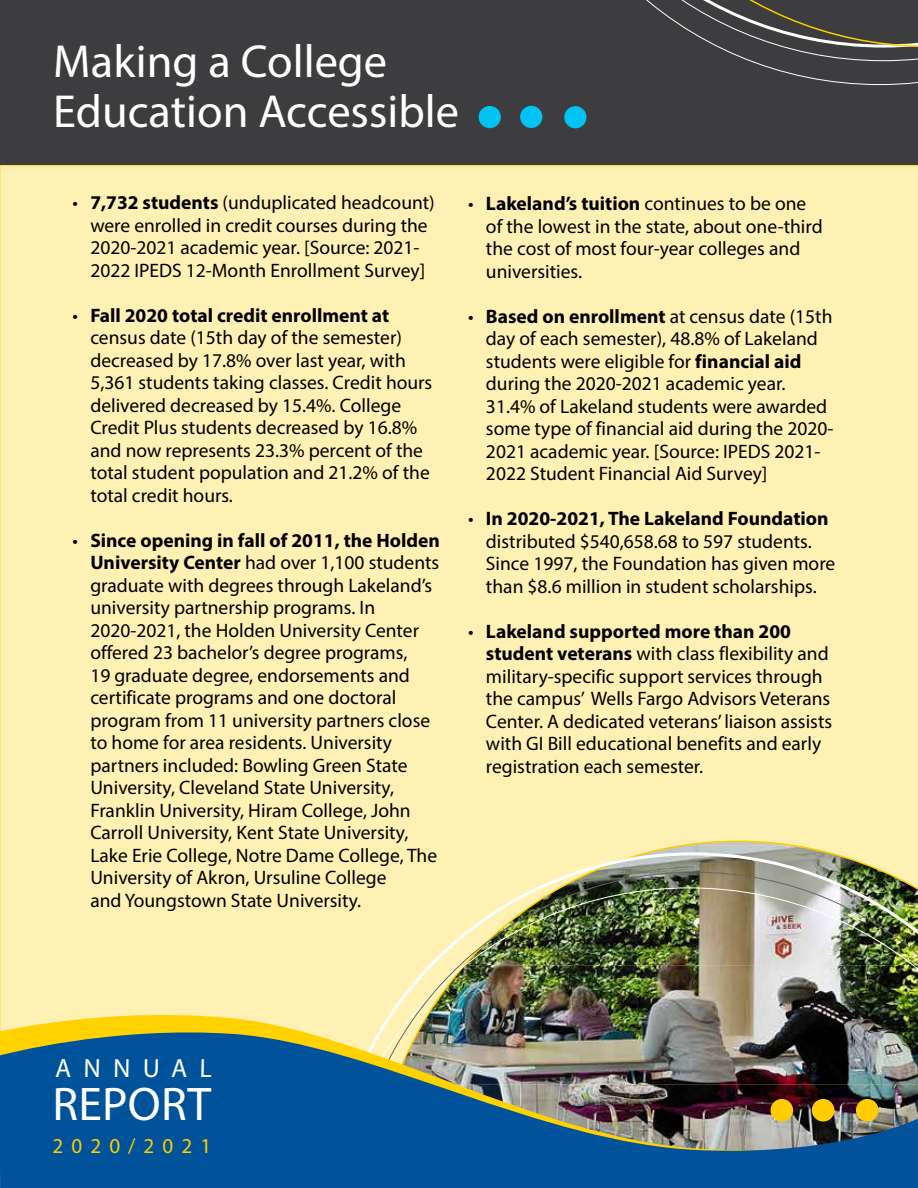
<style>
.page{position:relative;width:918px;height:1188px;background:#fff}
.page>*{position:absolute;margin:0;border:0;box-sizing:border-box;transform-origin:0 0}
.t1{font:47.4px "Myriad Pro";letter-spacing:.005em;color:#fff}
.t2{font:46.5px/49.5px "Myriad Pro";color:#fff}
.t3{font:26.4px "Myriad Pro";color:#fff}
.t4{font:21.3px "Myriad Pro";letter-spacing:.385em;color:#ffcd00}
.t5{font:19.5px/22.5px "Myriad Pro";color:#000}
.s1{font-weight:700}
</style>
<div class="page">
<div style="left:0;top:0;width:917px;height:165px;background:#3d3c3e"></div>
<svg style="left:646px;top:0;width:272px;height:85px"></svg>
<div style="left:479px;top:106px;width:22px;height:22px;background:#00c2f3;border-radius:50%"></div>
<div style="left:520px;top:106px;width:22px;height:22px;background:#00c2f3;border-radius:50%"></div>
<div style="left:564px;top:106px;width:23px;height:22px;background:#00c2f3;border-radius:50%"></div>
<div style="left:0;top:165px;width:918px;height:832px;background:#fff0b3"></div>
<svg style="left:373px;top:841px;width:545px;height:11px;background:#f2e5ae"></svg>
<svg style="left:328px;top:852px;width:590px;height:145px;background:#dfd5a7"></svg>
<img style="left:351px;top:872px;width:567px;height:125px">
<img style="left:0;top:997px;width:918px;height:191px">
<h2 class="t2" style="left:53px;top:36px;width:407px">Making a College<br>Education Accessible</h2>
<p class="t5" style="left:72px;top:191px;width:364px;text-align:center">• <span class="s1">7,732 students</span> (unduplicated headcount) were enrolled in credit courses during the 2020-2021 academic year. [Source: 2021- 2022 IPEDS 12-Month Enrollment Survey]</p>
<p class="t5" style="left:90px;top:304px;width:344px;text-indent:-18px">• <span class="s1">Fall 2020 total credit enrollment at </span>census date (15th day of the semester) decreased by 17.8% over last year, with 5,361 students taking classes. Credit hours delivered decreased by 15.4%. College Credit Plus students decreased by 16.8% and now represents 23.3% percent of the total student population and 21.2% of the total credit hours.</p>
<p class="t5" style="left:90px;top:529px;width:351px;text-indent:-18px">• <span class="s1">Since opening in fall of 2011, the Holden University Center</span> had over 1,100 students graduate with degrees through Lakeland’s university partnership programs. In 2020-2021, the Holden University Center offered 23 bachelor’s degree programs,<br>19 graduate degree, endorsements and certificate programs and one doctoral program from 11 university partners close to home for area residents. University partners included: Bowling Green State University, Cleveland State University, Franklin University, Hiram College, John Carroll University, Kent State University, Lake Erie College, Notre Dame College, The University of Akron, Ursuline College<br>and Youngstown State University.</p>
<p class="t5" style="left:486px;top:192px;width:338px;text-indent:-18px">• <span class="s1">Lakeland’s tuition</span> continues to be one of the lowest in the state, about one-third the cost of most four-year colleges and universities.</p>
<p class="t5" style="left:486px;top:304px;width:349px;text-indent:-18px">• <span class="s1">Based on enrollment</span> at census date (15th day of each semester), 48.8% of Lakeland students were eligible for <span class="s1">financial aid </span>during the 2020-2021 academic year.<br>31.4% of Lakeland students were awarded some type of financial aid during the 2020- 2021 academic year. [Source: IPEDS 2021- 2022 Student Financial Aid Survey]</p>
<p class="t5" style="left:486px;top:507px;width:351px;text-indent:-18px">• <span class="s1">In 2020-2021, The Lakeland Foundation </span>distributed $540,658.68 to 597 students.<br>Since 1997, the Foundation has given more than $8.6 million in student scholarships.</p>
<p class="t5" style="left:486px;top:620px;width:348px;text-indent:-18px">• <span class="s1">Lakeland supported more than 200 student veterans</span> with class flexibility and military-specific support services through the campus’ Wells Fargo Advisors Veterans Center. A dedicated veterans’ liaison assists with GI Bill educational benefits and early registration each semester.</p>
<h3 class="t3" style="left:55px;top:1052px;width:159px">ANNUAL</h3>
<h1 class="t1" style="left:52px;top:1075px;width:160px">REPORT</h1>
<p class="t4" style="left:52px;top:1133px;width:160px">2020/2021</p>
</div>
